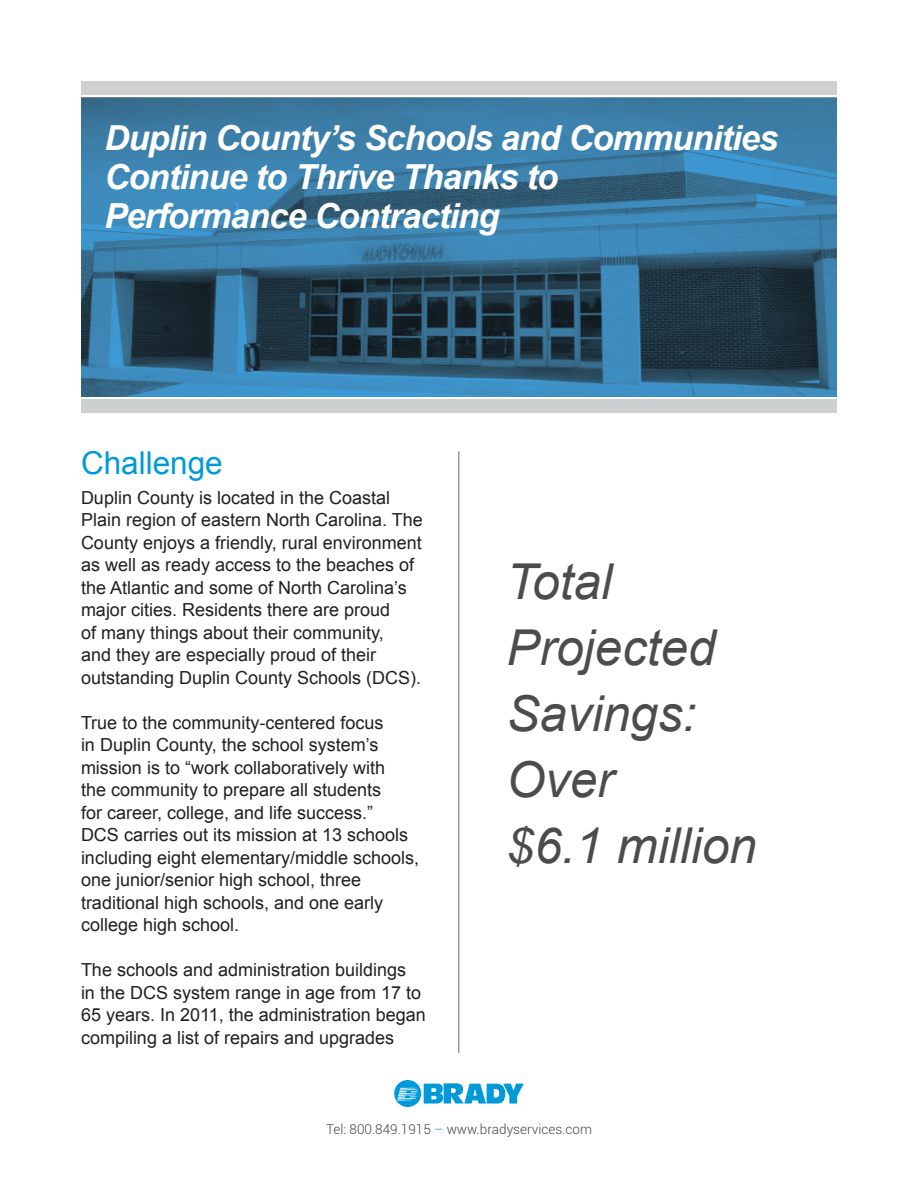
<style>
.page{position:relative;width:918px;height:1188px;background:#fff}
.page>*{position:absolute;margin:0;border:0;box-sizing:border-box;transform-origin:0 0}
.t1{font:italic 49.5px/66px "Arial";color:#4b4c4d}
.t2{font:italic 700 34.5px/39px "Arial";letter-spacing:-.025em;color:#fff}
.t3{font:31.5px "Arial";color:#009ad9}
.t4{font:18px/22.5px "Arial";color:#231f20}
.t5{font:300 13.5px "Roboto";color:#3e444f}
.s1{color:#009ad9}
</style>
<div class="page">
<img style="left:81px;top:98px;width:756px;height:298px">
<hr style="left:459px;top:451px;width:1px;height:602px;background:#696b73">
<div style="left:81px;top:81px;width:756px;height:13px;background:#cdd0d0"></div>
<div style="left:81px;top:399px;width:756px;height:14px;background:#cdd0d0"></div>
<svg style="left:424px;top:1083px;width:100px;height:21px"></svg>
<div style="left:394px;top:1080px;width:27px;height:27px;background:#009ad9;border-radius:50%"></div>
<svg style="left:397px;top:1088px;width:21px;height:13px"></svg>
<p class="t2" style="left:104px;top:120px;width:675px">Duplin County’s Schools and Communities<br>Continue to Thrive Thanks to<br>Performance Contracting</p>
<p class="t3" style="left:81px;top:443px;width:143px">Challenge</p>
<p class="t4" style="left:81px;top:486px;width:343px">Duplin County is located in the Coastal Plain region of eastern North Carolina. The County enjoys a friendly, rural environment as well as ready access to the beaches of the Atlantic and some of North Carolina’s major cities. Residents there are proud<br>of many things about their community,<br>and they are especially proud of their outstanding Duplin County Schools (DCS).</p>
<p class="t4" style="left:81px;top:711px;width:340px">True to the community-centered focus<br>in Duplin County, the school system’s mission is to “work collaboratively with<br>the community to prepare all students<br>for career, college, and life success.”<br>DCS carries out its mission at 13 schools including eight elementary/middle schools, one junior/senior high school, three traditional high schools, and one early college high school.</p>
<p class="t4" style="left:81px;top:959px;width:346px">The schools and administration buildings<br>in the DCS system range in age from 17 to 65 years. In 2011, the administration began compiling a list of repairs and upgrades</p>
<p class="t1" style="left:507px;top:549px;width:211px">Total<br>Projected<br>Savings:<br>Over</p>
<p class="t1" style="left:507px;top:813px;width:252px">$6.1 million</p>
<p class="t5" style="left:326px;top:1120px;width:267px">Tel: 800.849.1915 <span class="s1">–</span> www.bradyservices.com</p>
</div>
